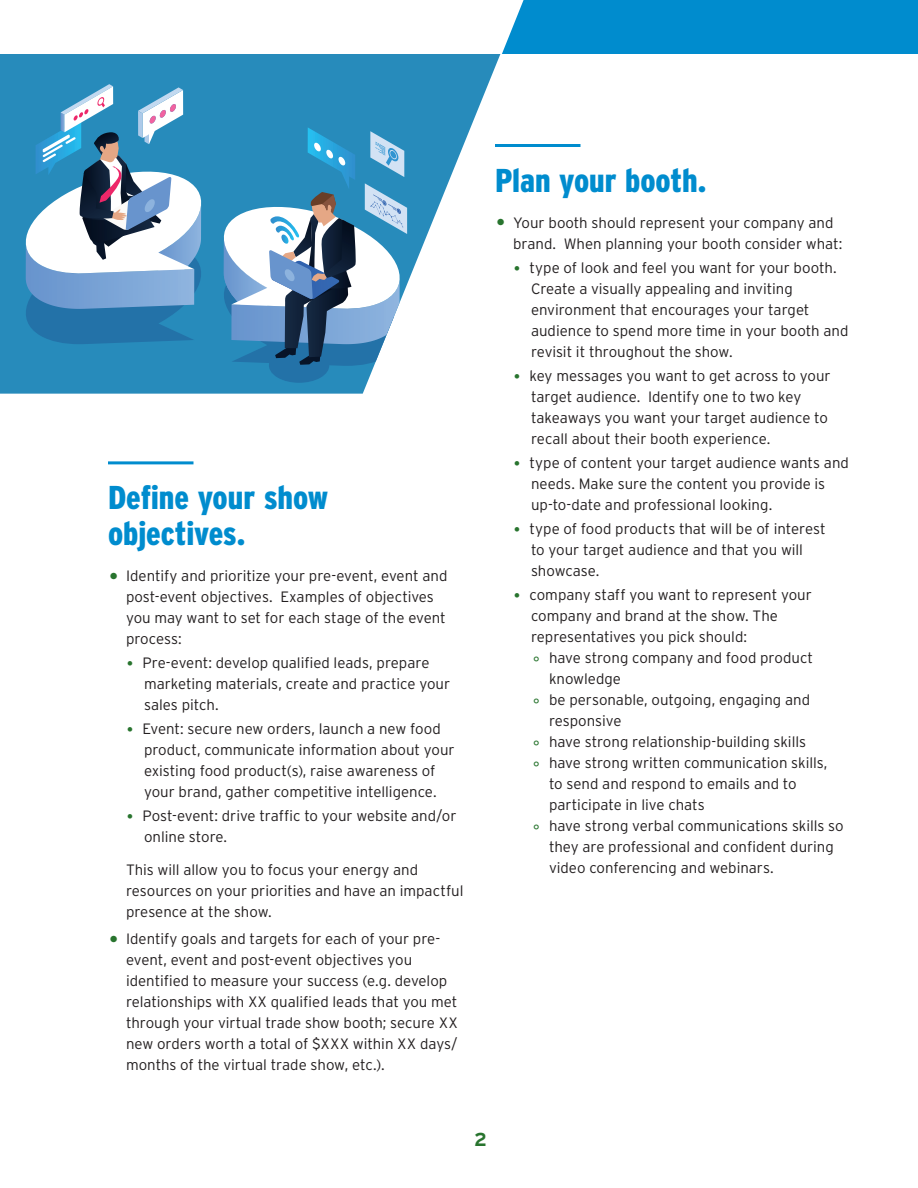
<style>
.page{position:relative;width:918px;height:1188px;background:#fff}
.page>*{position:absolute;margin:0;border:0;box-sizing:border-box;transform-origin:0 0}
.BlueSub_with_rule{font:900 condensed 33px/36px "Interstate";letter-spacing:-.005em;color:#008cce}
.bullitTriple{font:300 21px "Interstate";color:#28742e}
.t1{font:700 18.75px "Interstate";color:#28742e}
.bullitDouble{font:300 15px/21px "Interstate";color:#231f20}
.bullit{font:300 15px/21px "Interstate";color:#231f20}
.bullitTriple-2{font:300 15px/21px "Interstate";color:#231f20}
.text{font:300 15px/21px "Interstate";letter-spacing:-.005em;color:#231f20}
.s1{font-size:30px;color:#28742e}
.s2{font-size:21px;color:#28742e}
</style>
<div class="page">
<svg style="left:0;top:54px;width:500px;height:340px;fill:#278bbb"></svg>
<svg style="left:14px;top:84px;width:398px;height:299px"></svg>
<hr style="left:108px;top:461px;width:86px;height:3px;background:#008cce">
<hr style="left:495px;top:144px;width:85px;height:3px;background:#008cce">
<div style="left:502px;top:0;width:416px;height:54px;background:#008cce"></div>
<h2 class="BlueSub_with_rule" style="left:108px;top:480px;width:222px">Define your show objectives.</h2>
<p class="bullit" style="left:126px;top:565px;width:323px;text-indent:-18px"><span class="s1">•</span> Identify and prioritize your pre-event, event and post-event objectives. Examples of objectives you may want to set for each stage of the event process:</p>
<p class="bullitDouble" style="left:144px;top:652px;width:308px;text-indent:-18px"><span class="s2">•</span> Pre-event: develop qualified leads, prepare marketing materials, create and practice your sales pitch.</p>
<p class="bullitDouble" style="left:144px;top:718px;width:312px;text-indent:-18px"><span class="s2">•</span> Event: secure new orders, launch a new food product, communicate information about your existing food product(s), raise awareness of your brand, gather competitive intelligence.</p>
<p class="bullitDouble" style="left:144px;top:805px;width:314px;text-indent:-18px"><span class="s2">•</span> Post-event: drive traffic to your website and/or online store.</p>
<p class="text" style="left:126px;top:859px;width:339px">This will allow you to focus your energy and resources on your priorities and have an impactful presence at the show.</p>
<p class="bullit" style="left:126px;top:928px;width:333px;text-indent:-18px"><span class="s1">•</span> Identify goals and targets for each of your pre&shy;event, event and post-event objectives you identified to measure your success (e.g. develop relationships with XX qualified leads that you met through your virtual trade show booth; secure XX new orders worth a total of $XXX within XX days/ months of the virtual trade show, etc.).</p>
<h2 class="BlueSub_with_rule" style="left:495px;top:162px;width:213px">Plan your booth.</h2>
<p class="bullit" style="left:513px;top:212px;width:331px;text-indent:-18px"><span class="s1">•</span> Your booth should represent your company and brand. When planning your booth consider what:</p>
<p class="bullitDouble" style="left:531px;top:257px;width:319px;text-indent:-18px"><span class="s2">•</span> type of look and feel you want for your booth.<br>Create a visually appealing and inviting environment that encourages your target audience to spend more time in your booth and revisit it throughout the show.</p>
<p class="bullitDouble" style="left:531px;top:365px;width:301px;text-indent:-18px"><span class="s2">•</span> key messages you want to get across to your target audience. Identify one to two key takeaways you want your target audience to recall about their booth experience.</p>
<p class="bullitDouble" style="left:531px;top:452px;width:320px;text-indent:-18px"><span class="s2">•</span> type of content your target audience wants and needs. Make sure the content you provide is up-to-date and professional looking.</p>
<p class="bullitDouble" style="left:531px;top:518px;width:296px;text-indent:-18px"><span class="s2">•</span> type of food products that will be of interest to your target audience and that you will showcase.</p>
<p class="bullitDouble" style="left:531px;top:584px;width:282px;text-indent:-18px"><span class="s2">•</span> company staff you want to represent your company and brand at the show. The representatives you pick should:</p>
<p class="bullitTriple" style="left:531px;top:654px;width:12px">˚</p>
<p class="bullitTriple-2" style="left:549px;top:647px;width:266px">have strong company and food product knowledge</p>
<p class="bullitTriple" style="left:531px;top:696px;width:12px">˚</p>
<p class="bullitTriple-2" style="left:549px;top:689px;width:263px">be personable, outgoing, engaging and responsive</p>
<p class="bullitTriple" style="left:531px;top:738px;width:12px">˚</p>
<p class="bullitTriple-2" style="left:549px;top:731px;width:259px">have strong relationship-building skills</p>
<p class="bullitTriple" style="left:531px;top:759px;width:12px">˚</p>
<p class="bullitTriple-2" style="left:549px;top:752px;width:280px">have strong written communication skills, to send and respond to emails and to participate in live chats</p>
<p class="bullitTriple" style="left:531px;top:822px;width:12px">˚</p>
<p class="bullitTriple-2" style="left:549px;top:815px;width:296px">have strong verbal communications skills so they are professional and confident during video conferencing and webinars.</p>
<p class="t1" style="left:474px;top:1128px;width:14px">2</p>
</div>
